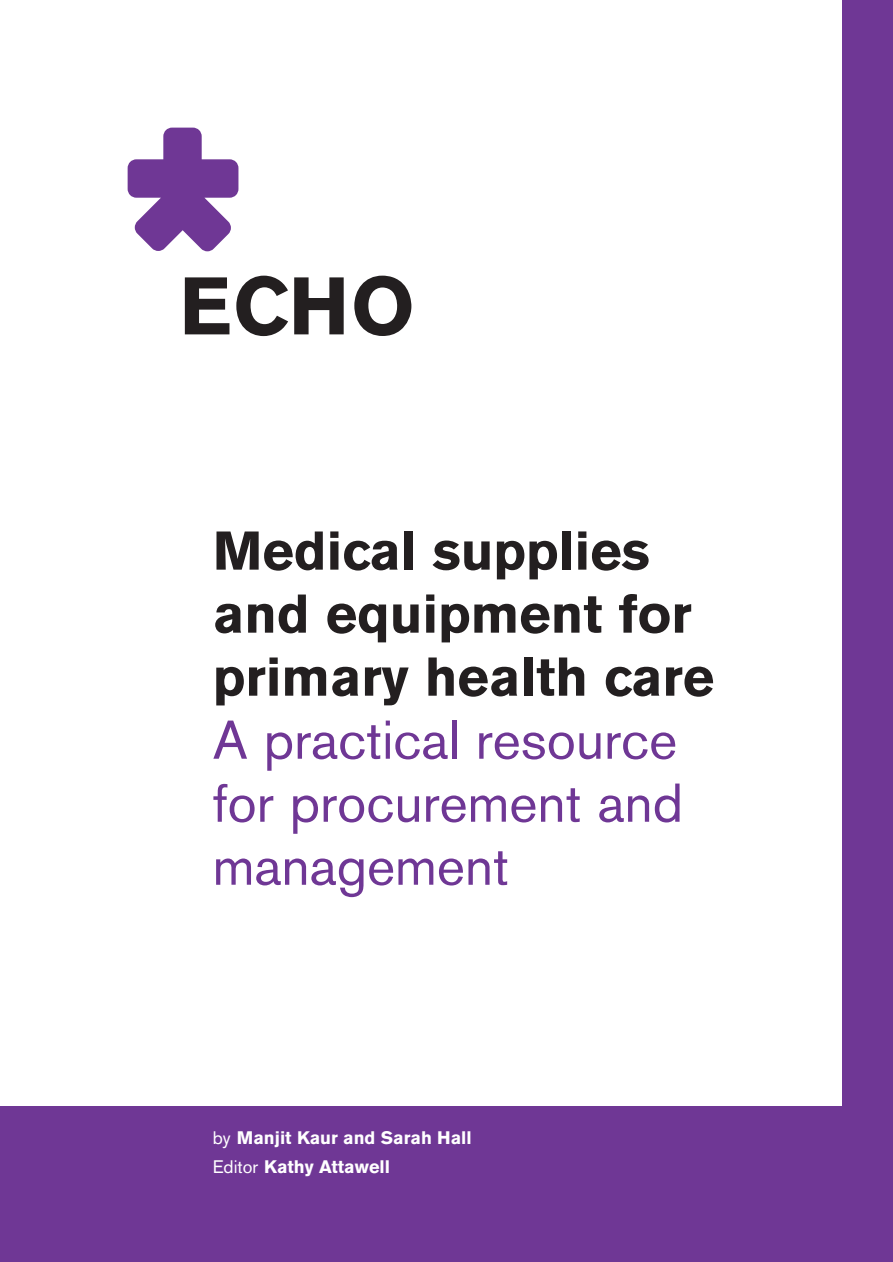
<style>
.page{position:relative;width:893px;height:1262px;background:#fff}
.page>*{position:absolute;margin:0;border:0;box-sizing:border-box;transform-origin:0 0}
.t1{font:700 80.7px "Akzidenz Grotesk BE";color:#231f20}
.t2{font:700 54px/63px "Akzidenz Grotesk BE";color:#231f20}
.t3{font:54px/63px "Akzidenz Grotesk BE";color:#6f3795;text-align:justify}
.t4{font:700 18px/28.5px "Akzidenz Grotesk BE";color:#fff}
.s1{font-weight:400}
</style>
<div class="page">
<div style="left:0;top:1106px;width:892px;height:155px;background:#6f3795"></div>
<svg style="left:128px;top:128px;width:110px;height:123px"></svg>
<div style="left:842px;top:0;width:50px;height:1261px;background:#6f3795"></div>
<h1 class="t1" style="left:179px;top:277px;width:237px">ECHO</h1>
<p class="t2" style="left:213px;top:524px;width:503px">Medical supplies and equipment for primary health care</p>
<p class="t3" style="left:213px;top:714px;width:471px">A practical resource for procurement and management</p>
<p class="t4" style="left:213px;top:1125px;width:260px"><span class="s1">by</span> Manjit Kaur and Sarah Hall<br><span class="s1">Editor</span> Kathy Attawell</p>
</div>
